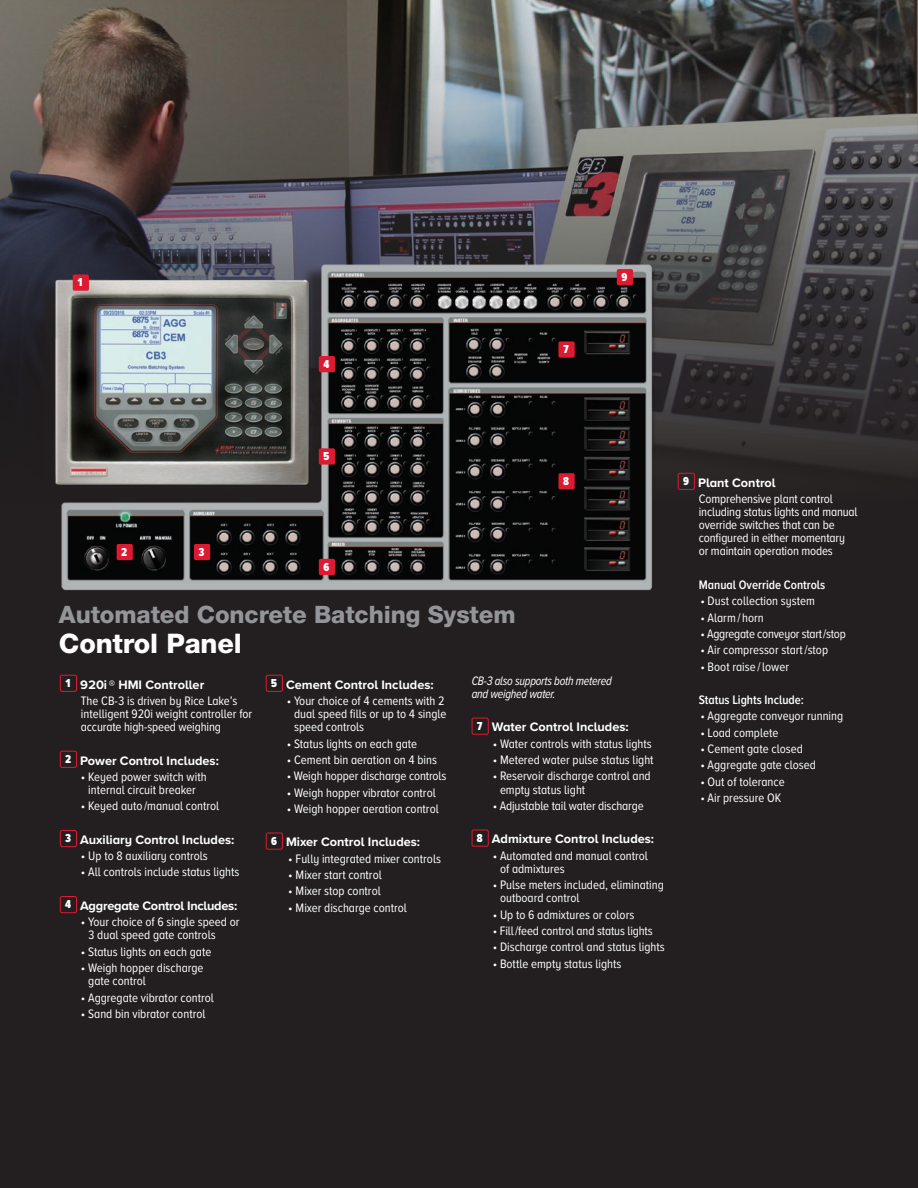
<style>
.page{position:relative;width:918px;height:1188px;background:#231f20}
.page>*{position:absolute;margin:0;border:0;box-sizing:border-box;transform-origin:0 0}
.t1{font:800 27px "Helvetica Neue LT Std";letter-spacing:-.005em;color:#fff}
.t2{font:800 24px "Helvetica Neue LT Std";letter-spacing:-.005em;color:#939598}
.t3{font:12.75px/13.2px "Proxima Nova A Cond";color:#fff}
.t4{font:700 12.75px "Proxima Nova A";color:#fff}
.t5{font:italic 12.75px/13.2px "Proxima Nova A Cond";letter-spacing:-.02em;color:#fff;scale:.94 1}
.t6{font:600 12.75px "Proxima Nova A Cond";color:#fff}
.t7{font:12.75px "Proxima Nova A Cond";letter-spacing:-.02em;color:#fff}
.t8{font:700 12.75px "Proxima Nova A";letter-spacing:-.02em;color:#fff}
.Product_Name__Light{font:900 12px "Proxima Nova A Ex Cn";color:#fff}
</style>
<div class="page">
<img style="left:0;top:0;width:918px;height:490px">
<div style="left:35px;top:265px;width:615px;height:344px;background:#231f20"></div>
<img style="left:57px;top:262px;width:603px;height:329px">
<img style="left:48px;top:277px;width:267px;height:215px">
<div style="left:73px;top:274px;width:16px;height:17px;background:#dc1a32;border-radius:2px"></div>
<div style="left:617px;top:269px;width:16px;height:16px;background:#dc1a32;border-radius:2px"></div>
<div style="left:194px;top:544px;width:16px;height:16px;background:#dc1a32;border-radius:2px"></div>
<div style="left:319px;top:356px;width:16px;height:16px;background:#dc1a32;border-radius:2px"></div>
<div style="left:558px;top:341px;width:17px;height:17px;background:#dc1a32;border-radius:2px"></div>
<div style="left:558px;top:473px;width:17px;height:16px;background:#dc1a32;border-radius:2px"></div>
<div style="left:319px;top:448px;width:16px;height:17px;background:#dc1a32;border-radius:2px"></div>
<div style="left:319px;top:559px;width:16px;height:16px;background:#dc1a32;border-radius:2px"></div>
<div style="left:117px;top:544px;width:16px;height:16px;background:#dc1a32;border-radius:2px"></div>
<div style="left:60px;top:675px;width:17px;height:17px;border:1px solid #dc1a32;border-radius:2px"></div>
<div style="left:60px;top:751px;width:17px;height:17px;border:1px solid #dc1a32;border-radius:2px"></div>
<div style="left:60px;top:830px;width:17px;height:17px;border:1px solid #dc1a32;border-radius:2px"></div>
<div style="left:60px;top:896px;width:17px;height:17px;border:1px solid #dc1a32;border-radius:2px"></div>
<div style="left:266px;top:675px;width:17px;height:17px;border:1px solid #dc1a32;border-radius:2px"></div>
<div style="left:266px;top:833px;width:17px;height:17px;border:1px solid #dc1a32;border-radius:2px"></div>
<div style="left:472px;top:718px;width:17px;height:17px;border:1px solid #dc1a32;border-radius:2px"></div>
<div style="left:472px;top:830px;width:17px;height:17px;border:1px solid #dc1a32;border-radius:2px"></div>
<div style="left:678px;top:473px;width:17px;height:17px;border:1px solid #dc1a32;border-radius:2px"></div>
<p class="Product_Name__Light" style="left:77px;top:274px;width:7px">1</p>
<p class="Product_Name__Light" style="left:323px;top:355px;width:7px">4</p>
<p class="Product_Name__Light" style="left:563px;top:341px;width:7px">7</p>
<p class="Product_Name__Light" style="left:621px;top:268px;width:7px">9</p>
<p class="Product_Name__Light" style="left:121px;top:543px;width:7px">2</p>
<p class="Product_Name__Light" style="left:199px;top:543px;width:7px">3</p>
<p class="Product_Name__Light" style="left:323px;top:448px;width:7px">5</p>
<p class="Product_Name__Light" style="left:323px;top:558px;width:7px">6</p>
<p class="t2" style="left:59px;top:600px;width:458px">Automated Concrete Batching System</p>
<p class="t1" style="left:59px;top:627px;width:184px">Control Panel</p>
<p class="Product_Name__Light" style="left:563px;top:472px;width:7px">8</p>
<p class="Product_Name__Light" style="left:65px;top:674px;width:7px">1</p>
<p class="t4" style="left:80px;top:675px;width:126px">920i ® HMI Controller</p>
<p class="t3" style="left:81px;top:694px;width:173px">The CB-3 is driven by Rice Lake’s intelligent 920i weight controller for accurate high-speed weighing</p>
<p class="Product_Name__Light" style="left:65px;top:750px;width:7px">2</p>
<p class="t4" style="left:80px;top:751px;width:140px">Power Control Includes:</p>
<p class="t3" style="left:81px;top:770px;width:127px;text-align:center">• Keyed power switch with internal circuit breaker</p>
<p class="t3" style="left:81px;top:799px;width:140px">• Keyed auto /manual control</p>
<p class="Product_Name__Light" style="left:65px;top:830px;width:7px">3</p>
<p class="t4" style="left:80px;top:830px;width:156px">Auxiliary Control Includes:</p>
<p class="t3" style="left:81px;top:849px;width:128px">• Up to 8 auxiliary controls</p>
<p class="t3" style="left:81px;top:865px;width:160px">• All controls include status lights</p>
<p class="Product_Name__Light" style="left:65px;top:896px;width:7px">4</p>
<p class="t8" style="left:80px;top:896px;width:159px">Aggregate Control Includes:</p>
<p class="t3" style="left:88px;top:915px;width:153px;text-indent:-7px">• Your choice of 6 single speed or<br>3 dual speed gate controls</p>
<p class="t3" style="left:81px;top:944px;width:132px">• Status lights on each gate</p>
<p class="t3" style="left:88px;top:961px;width:117px;text-indent:-7px">• Weigh hopper discharge gate control</p>
<p class="t3" style="left:81px;top:990px;width:134px">• Aggregate vibrator control</p>
<p class="t3" style="left:81px;top:1007px;width:126px">• Sand bin vibrator control</p>
<p class="Product_Name__Light" style="left:271px;top:674px;width:7px">5</p>
<p class="t4" style="left:286px;top:675px;width:149px">Cement Control Includes:</p>
<p class="t3" style="left:294px;top:694px;width:154px;text-indent:-7px">• Your choice of 4 cements with 2 dual speed fills or up to 4 single speed controls</p>
<p class="t3" style="left:287px;top:736px;width:132px">• Status lights on each gate</p>
<p class="t3" style="left:287px;top:753px;width:152px">• Cement bin aeration on 4 bins</p>
<p class="t3" style="left:287px;top:769px;width:161px">• Weigh hopper discharge controls</p>
<p class="t3" style="left:287px;top:785px;width:150px">• Weigh hopper vibrator control</p>
<p class="t3" style="left:287px;top:802px;width:153px">• Weigh hopper aeration control</p>
<p class="Product_Name__Light" style="left:271px;top:832px;width:7px">6</p>
<p class="t4" style="left:286px;top:833px;width:136px">Mixer Control Includes:</p>
<p class="t3" style="left:288px;top:851px;width:154px">• Fully integrated mixer controls</p>
<p class="t3" style="left:288px;top:868px;width:95px">• Mixer start control</p>
<p class="t3" style="left:288px;top:884px;width:94px">• Mixer stop control</p>
<p class="t3" style="left:288px;top:900px;width:120px">• Mixer discharge control</p>
<p class="t5" style="left:472px;top:674px;width:151px">CB-3 also supports both metered and weighed water.</p>
<p class="Product_Name__Light" style="left:477px;top:717px;width:7px">7</p>
<p class="t4" style="left:492px;top:718px;width:138px">Water Control Includes:</p>
<p class="t3" style="left:493px;top:736px;width:161px">• Water controls with status lights</p>
<p class="t3" style="left:493px;top:753px;width:162px">• Metered water pulse status light</p>
<p class="t3" style="left:500px;top:769px;width:152px;text-indent:-7px">• Reservoir discharge control and empty status light</p>
<p class="t3" style="left:493px;top:799px;width:153px">• Adjustable tail water discharge</p>
<p class="Product_Name__Light" style="left:477px;top:829px;width:7px">8</p>
<p class="t4" style="left:492px;top:830px;width:164px">Admixture Control Includes:</p>
<p class="t3" style="left:500px;top:848px;width:149px;text-indent:-7px">• Automated and manual control of admixtures</p>
<p class="t3" style="left:500px;top:878px;width:165px;text-indent:-7px">• Pulse meters included, eliminating outboard control</p>
<p class="t3" style="left:493px;top:907px;width:143px">• Up to 6 admixtures or colors</p>
<p class="t3" style="left:493px;top:924px;width:162px">• Fill /feed control and status lights</p>
<p class="t3" style="left:493px;top:940px;width:174px">• Discharge control and status lights</p>
<p class="t3" style="left:493px;top:956px;width:130px">• Bottle empty status lights</p>
<p class="Product_Name__Light" style="left:683px;top:472px;width:7px">9</p>
<p class="t4" style="left:698px;top:473px;width:79px">Plant Control</p>
<p class="t3" style="left:699px;top:492px;width:160px">Comprehensive plant control including status lights and manual override switches that can be configured in either momentary or maintain operation modes</p>
<p class="t6" style="left:699px;top:575px;width:128px">Manual Override Controls</p>
<p class="t3" style="left:700px;top:594px;width:116px">• Dust collection system</p>
<p class="t3" style="left:700px;top:610px;width:65px">• Alarm / horn</p>
<p class="t7" style="left:700px;top:624px;width:147px">• Aggregate conveyor start /stop</p>
<p class="t3" style="left:700px;top:643px;width:129px">• Air compressor start /stop</p>
<p class="t3" style="left:700px;top:659px;width:90px">• Boot raise / lower</p>
<p class="t6" style="left:699px;top:690px;width:107px">Status Lights Include:</p>
<p class="t3" style="left:700px;top:709px;width:144px">• Aggregate conveyor running</p>
<p class="t3" style="left:700px;top:725px;width:80px">• Load complete</p>
<p class="t3" style="left:700px;top:742px;width:104px">• Cement gate closed</p>
<p class="t3" style="left:700px;top:758px;width:117px">• Aggregate gate closed</p>
<p class="t3" style="left:700px;top:774px;width:86px">• Out of tolerance</p>
<p class="t3" style="left:700px;top:791px;width:82px">• Air pressure OK</p>
</div>
